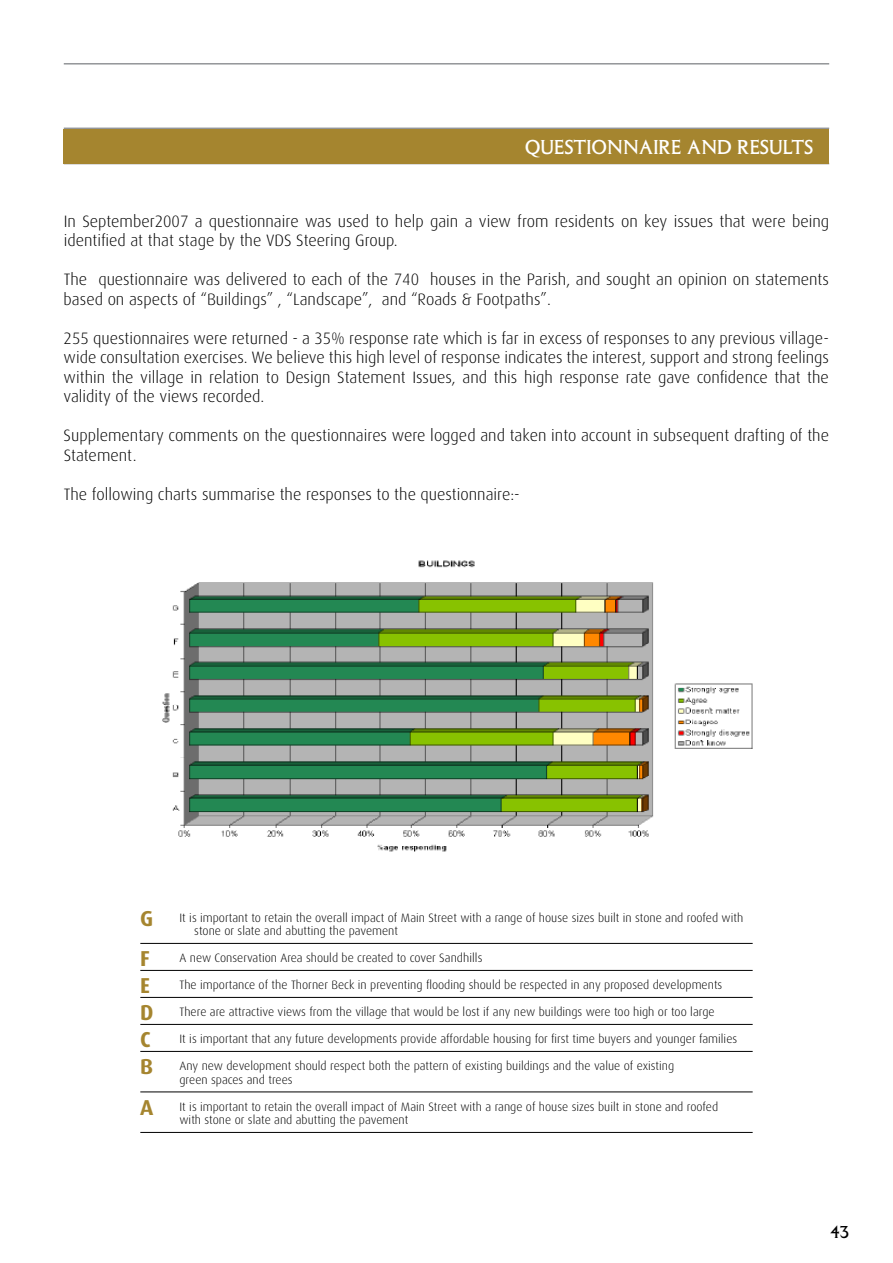
<style>
.page{position:relative;width:893px;height:1263px;background:#fff}
.page>*{position:absolute;margin:0;border:0;box-sizing:border-box;transform-origin:0 0}
.t1{font:700 21.6px "Dax";color:#a5852f}
.t2{font:21px "Columna Solid D";color:#fff}
.t3{font:18px "Columna Solid D";color:#000}
.t4{font:300 16.5px/19.5px "Dax";color:#000}
.t5{font:300 12.15px/13.5px "Dax";color:#000}
.s1{font-weight:700;font-size:21.6px;color:#a5852f}
</style>
<div class="page">
<hr style="left:64px;top:63px;width:765px;height:2px;background:#939598">
<hr style="left:64px;top:163px;width:765px;height:1px;background:#939598">
<hr style="left:64px;top:128px;width:765px;height:1px;background:#939598">
<div style="left:64px;top:129px;width:765px;height:34px;background:#a5852f"></div>
<hr style="left:140px;top:943px;width:613px;height:1px;background:#000">
<hr style="left:140px;top:970px;width:613px;height:1px;background:#000">
<hr style="left:140px;top:997px;width:613px;height:1px;background:#000">
<hr style="left:140px;top:1024px;width:613px;height:1px;background:#000">
<hr style="left:140px;top:1051px;width:613px;height:1px;background:#000">
<hr style="left:140px;top:1091px;width:613px;height:1px;background:#000">
<hr style="left:140px;top:1132px;width:613px;height:1px;background:#000">
<img style="left:162px;top:560px;width:591px;height:292px">
<p class="t2" style="left:525px;top:135px;width:290px">QUESTIONNAIRE AND RESULTS</p>
<p class="t4" style="left:64px;top:211px;width:767px">In September2007 a questionnaire was used to help gain a view from residents on key issues that were being identified at that stage by the VDS Steering Group.</p>
<p class="t4" style="left:64px;top:270px;width:767px">The questionnaire was delivered to each of the 740 houses in the Parish, and sought an opinion on statements based on aspects of “Buildings” , “Landscape”, and “Roads &amp; Footpaths”.</p>
<p class="t4" style="left:64px;top:328px;width:767px;text-align:justify">255 questionnaires were returned - a 35% response rate which is far in excess of responses to any previous village&shy;wide consultation exercises. We believe this high level of response indicates the interest, support and strong feelings within the village in relation to Design Statement Issues, and this high response rate gave confidence that the validity of the views recorded.</p>
<p class="t4" style="left:64px;top:426px;width:767px">Supplementary comments on the questionnaires were logged and taken into account in subsequent drafting of the<br>Statement.</p>
<p class="t4" style="left:64px;top:484px;width:458px">The following charts summarise the responses to the questionnaire:-</p>
<p class="t5" style="left:194px;top:911px;width:550px;text-indent:-54px"><span class="s1">G</span> It is important to retain the overall impact of Main Street with a range of house sizes built in stone and roofed with stone or slate and abutting the pavement</p>
<h1 class="t1" style="left:140px;top:947px;width:11px">F</h1>
<p class="t5" style="left:179px;top:951px;width:304px">A new Conservation Area should be created to cover Sandhills</p>
<h1 class="t1" style="left:140px;top:974px;width:11px">E</h1>
<p class="t5" style="left:179px;top:978px;width:544px">The importance of the Thorner Beck in preventing flooding should be respected in any proposed developments</p>
<p class="t5" style="left:140px;top:1005px;width:576px"><span class="s1">D</span> There are attractive views from the village that would be lost if any new buildings were too high or too large</p>
<h1 class="t1" style="left:140px;top:1028px;width:12px">C</h1>
<p class="t5" style="left:179px;top:1032px;width:559px">It is important that any future developments provide affordable housing for first time buyers and younger families</p>
<p class="t5" style="left:179px;top:1059px;width:496px;text-indent:-39px"><span class="s1">B</span> Any new development should respect both the pattern of existing buildings and the value of existing green spaces and trees</p>
<p class="t5" style="left:179px;top:1100px;width:540px;text-indent:-39px"><span class="s1">A</span> It is important to retain the overall impact of Main Street with a range of house sizes built in stone and roofed with stone or slate and abutting the pavement</p>
<p class="t3" style="left:830px;top:1221px;width:21px">43</p>
</div>
